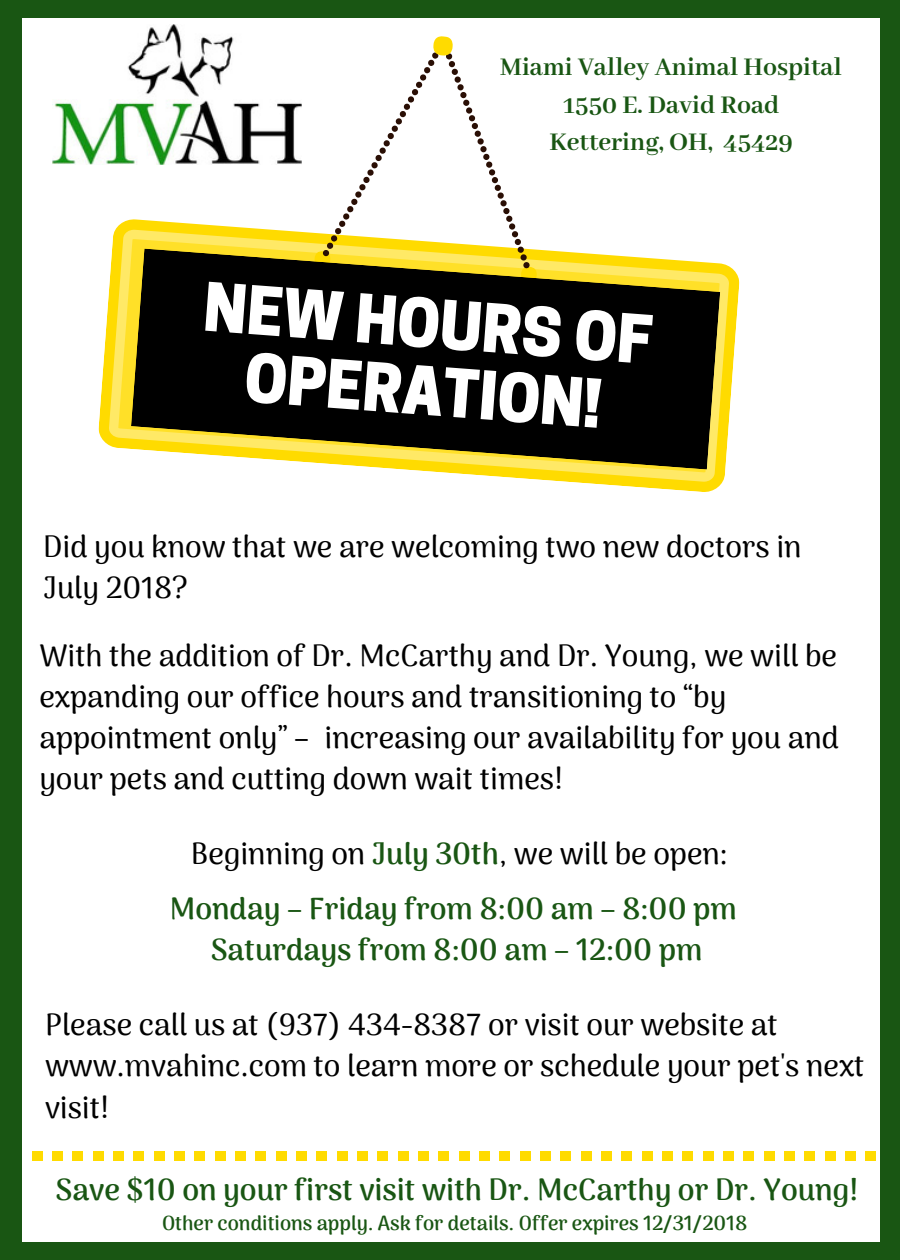
<style>
.page{position:relative;width:900px;height:1260px;background:#fff}
.page>*{position:absolute;margin:0;border:0;box-sizing:border-box;transform-origin:0 0}
.t1{font:800 63px/67.5px "Cooper Hewitt";color:#fff;text-align:center}
.t2{font:500 30.25px/41.2px "Arima Madurai";color:#000}
.t3{font:700 30.25px/41.2px "Arima Madurai";color:#195613;text-align:center}
.t4{font:700 27.75px/37.5px "Abhaya Libre";color:#195613;text-align:center}
.t5{font:700 20px "Arima Madurai";color:#195613}
.s1{font-weight:700;color:#195613}
</style>
<div class="page">
<div style="left:881px;top:1243px;width:19px;height:17px;background:#195613"></div>
<div style="left:0;top:16px;width:21px;height:1228px;background:#195613"></div>
<div style="left:0;top:1243px;width:21px;height:17px;background:#195613"></div>
<div style="left:881px;top:16px;width:19px;height:1228px;background:#195613"></div>
<div style="left:20px;top:1243px;width:862px;height:17px;background:#195613"></div>
<div style="left:881px;top:0;width:19px;height:18px;background:#195613"></div>
<div style="left:0;top:0;width:21px;height:18px;background:#195613"></div>
<div style="left:20px;top:0;width:862px;height:18px;background:#195613"></div>
<svg style="left:98px;top:219px;width:642px;height:273px"></svg>
<svg style="left:118px;top:239px;width:602px;height:234px"></svg>
<svg style="left:323px;top:37px;width:220px;height:212px"></svg>
<div style="left:433px;top:36px;width:20px;height:20px;background:#ffdb00;border-radius:50%"></div>
<svg style="left:131px;top:249px;width:589px;height:221px;background:#353011"></svg>
<img style="left:52px;top:24px;width:250px;height:141px">
<div style="left:418px;top:1151px;width:11px;height:10px;background:#ffdb00"></div>
<div style="left:398px;top:1151px;width:10px;height:10px;background:#ffdb00"></div>
<div style="left:378px;top:1151px;width:10px;height:10px;background:#ffdb00"></div>
<div style="left:337px;top:1151px;width:10px;height:10px;background:#ffdb00"></div>
<div style="left:317px;top:1151px;width:10px;height:10px;background:#ffdb00"></div>
<div style="left:357px;top:1151px;width:11px;height:10px;background:#ffdb00"></div>
<div style="left:296px;top:1151px;width:11px;height:10px;background:#ffdb00"></div>
<div style="left:73px;top:1151px;width:10px;height:10px;background:#ffdb00"></div>
<div style="left:93px;top:1151px;width:10px;height:10px;background:#ffdb00"></div>
<div style="left:113px;top:1151px;width:11px;height:10px;background:#ffdb00"></div>
<div style="left:52px;top:1151px;width:11px;height:10px;background:#ffdb00"></div>
<div style="left:32px;top:1151px;width:10px;height:10px;background:#ffdb00"></div>
<div style="left:154px;top:1151px;width:10px;height:10px;background:#ffdb00"></div>
<div style="left:215px;top:1151px;width:10px;height:10px;background:#ffdb00"></div>
<div style="left:235px;top:1151px;width:11px;height:10px;background:#ffdb00"></div>
<div style="left:256px;top:1151px;width:10px;height:10px;background:#ffdb00"></div>
<div style="left:174px;top:1151px;width:11px;height:10px;background:#ffdb00"></div>
<div style="left:276px;top:1151px;width:10px;height:10px;background:#ffdb00"></div>
<div style="left:195px;top:1151px;width:10px;height:10px;background:#ffdb00"></div>
<div style="left:134px;top:1151px;width:10px;height:10px;background:#ffdb00"></div>
<div style="left:825px;top:1151px;width:10px;height:10px;background:#ffdb00"></div>
<div style="left:805px;top:1151px;width:10px;height:10px;background:#ffdb00"></div>
<div style="left:784px;top:1151px;width:11px;height:10px;background:#ffdb00"></div>
<div style="left:744px;top:1151px;width:10px;height:10px;background:#ffdb00"></div>
<div style="left:723px;top:1151px;width:11px;height:10px;background:#ffdb00"></div>
<div style="left:764px;top:1151px;width:10px;height:10px;background:#ffdb00"></div>
<div style="left:703px;top:1151px;width:10px;height:10px;background:#ffdb00"></div>
<div style="left:479px;top:1151px;width:11px;height:10px;background:#ffdb00"></div>
<div style="left:500px;top:1151px;width:10px;height:10px;background:#ffdb00"></div>
<div style="left:520px;top:1151px;width:10px;height:10px;background:#ffdb00"></div>
<div style="left:459px;top:1151px;width:10px;height:10px;background:#ffdb00"></div>
<div style="left:439px;top:1151px;width:10px;height:10px;background:#ffdb00"></div>
<div style="left:561px;top:1151px;width:10px;height:10px;background:#ffdb00"></div>
<div style="left:622px;top:1151px;width:10px;height:10px;background:#ffdb00"></div>
<div style="left:642px;top:1151px;width:10px;height:10px;background:#ffdb00"></div>
<div style="left:662px;top:1151px;width:11px;height:10px;background:#ffdb00"></div>
<div style="left:581px;top:1151px;width:10px;height:10px;background:#ffdb00"></div>
<div style="left:683px;top:1151px;width:10px;height:10px;background:#ffdb00"></div>
<div style="left:601px;top:1151px;width:11px;height:10px;background:#ffdb00"></div>
<div style="left:540px;top:1151px;width:11px;height:10px;background:#ffdb00"></div>
<div style="left:866px;top:1151px;width:10px;height:10px;background:#ffdb00"></div>
<div style="left:845px;top:1151px;width:10px;height:10px;background:#ffdb00"></div>
<p class="t4" style="left:500px;top:49px;width:343px">Miami Valley Animal Hospital<br>1550 E. David Road<br>Kettering, OH, 45429</p>
<h1 class="t1" style="left:205px;top:282px;width:451px;rotate:4deg">NEW HOURS OF<br>OPERATION!</h1>
<p class="t2" style="left:43px;top:526px;width:760px">Did you know that we are welcoming two new doctors in<br>July 2018?</p>
<p class="t2" style="left:39px;top:635px;width:801px">With the addition of Dr. McCarthy and Dr. Young, we will be expanding our office hours and transitioning to “by appointment only” – increasing our availability for you and your pets and cutting down wait times!</p>
<p class="t2" style="left:191px;top:833px;width:538px">Beginning on <span class="s1">July 30th</span>, we will be open:</p>
<p class="t3" style="left:170px;top:888px;width:569px">Monday – Friday from 8:00 am – 8:00 pm<br>Saturdays from 8:00 am – 12:00 pm</p>
<p class="t2" style="left:45px;top:1004px;width:821px">Please call us at (937) 434-8387 or visit our website at www.mvahinc.com to learn more or schedule your pet's next visit!</p>
<p class="t3" style="left:55px;top:1169px;width:805px">Save $10 on your first visit with Dr. McCarthy or Dr. Young!</p>
<p class="t5" style="left:162px;top:1211px;width:587px">Other conditions apply. Ask for details. Offer expires 12/31/2018</p>
</div>
